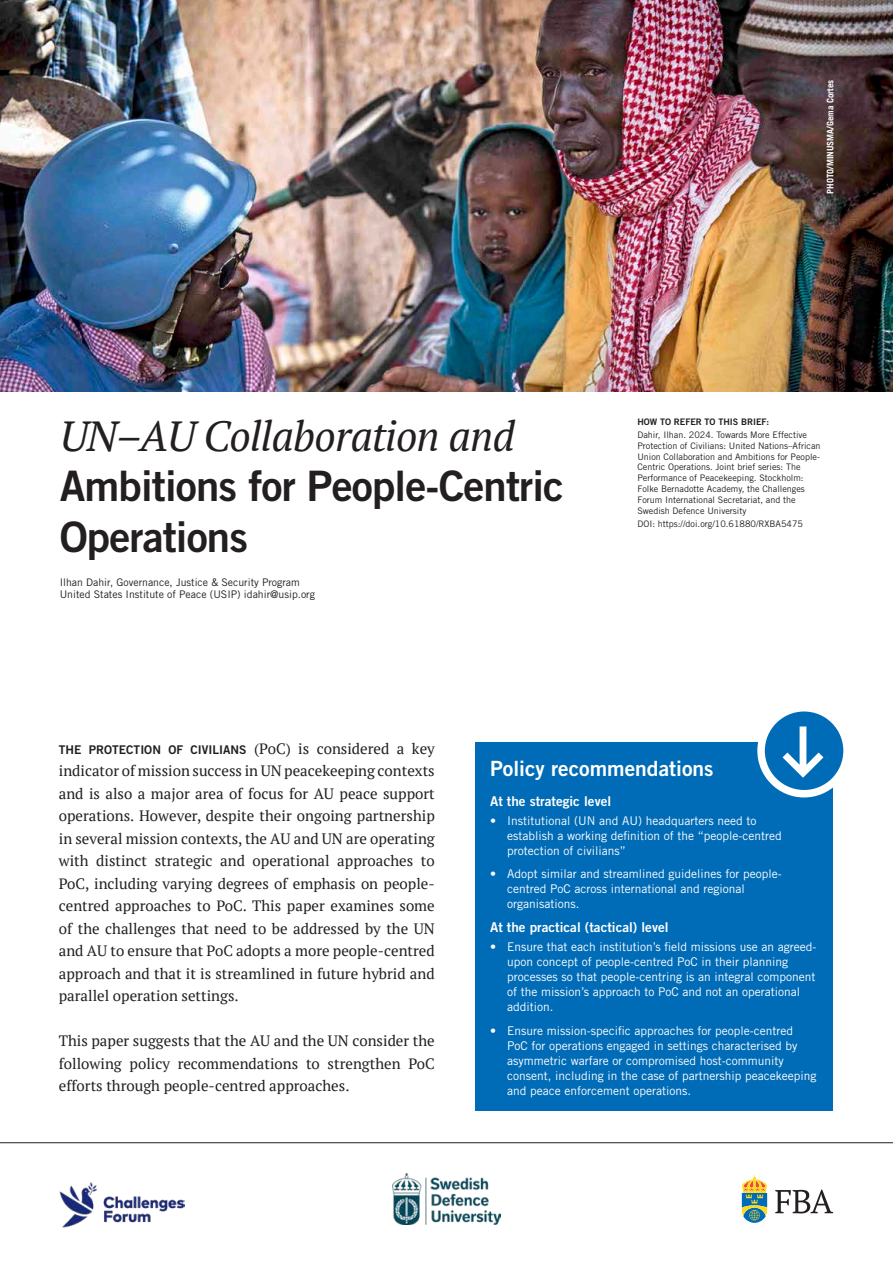
<style>
.page{position:relative;width:893px;height:1263px;background:#fff}
.page>*{position:absolute;margin:0;border:0;box-sizing:border-box;transform-origin:0 0}
.t1{font:42px/50.4px "Trade Gothic LT Std Bd 2";letter-spacing:-.02em;color:#231f20}
.t2{font:italic 42px "PT Serif";letter-spacing:-.02em;color:#231f20}
.t3{font:21px "Trade Gothic LT Std Bd 2";color:#fff}
.t4{font:15px/22.5px "PT Serif";color:#231f20;text-align:justify}
.t5{font:13.5px "Trade Gothic LT Std Bd 2";color:#fff}
.t6{font:12px/15px "Trade Gothic LT Std";color:#fff}
.t7{font:12px "Trade Gothic LT Std Bd 2";color:#231f20}
.t8{font:10.5px/12.6px "Trade Gothic LT Std";color:#231f20}
.t9{font:9px/10.8px "Trade Gothic LT Std";color:#231f20}
.t10{font:700 9px "Trade Gothic LT Std";color:#fff}
.t11{font:9px "Trade Gothic LT Std Bd 2";color:#231f20}
.s1{font-family:"PT Serif";font-size:15px}
</style>
<div class="page">
<hr style="left:0;top:1142px;width:893px;height:1px;background:#231f20">
<svg style="left:741px;top:1175px;width:26px;height:48px"></svg>
<svg style="left:775px;top:1190px;width:58px;height:23px"></svg>
<img style="left:59px;top:1182px;width:125px;height:46px">
<img style="left:392px;top:1173px;width:109px;height:51px">
<img style="left:0;top:0;width:893px;height:392px">
<div style="left:475px;top:742px;width:358px;height:368px;background:#006cb7"></div>
<svg style="left:761px;top:708px;width:86px;height:86px;fill:#006cb7"></svg>
<div style="left:757px;top:704px;width:94px;height:93px;border:8px solid #fff;border-radius:50%"></div>
<svg style="left:783px;top:726px;width:40px;height:52px"></svg>
<p class="t10" style="left:825px;top:194px;width:116px;rotate:-90deg">PHOTO/MINUSMA/Gema Cortes</p>
<h1 class="t2" style="left:60px;top:409px;width:457px">UN–AU Collaboration and</h1>
<h1 class="t1" style="left:60px;top:460px;width:506px">Ambitions for People-Centric<br>Operations</h1>
<p class="t8" style="left:60px;top:575px;width:257px">Ilhan Dahir, Governance, Justice &amp; Security Program<br>United States Institute of Peace (USIP) idahir@usip.org</p>
<p class="t11" style="left:637px;top:416px;width:133px">HOW TO REFER TO THIS BRIEF:</p>
<p class="t9" style="left:637px;top:429px;width:185px">Dahir, Ilhan. 2024. Towards More Effective Protection of Civilians: United Nations–African Union Collaboration and Ambitions for People-Centric Operations. Joint brief series: The Performance of Peacekeeping. Stockholm:<br>Folke Bernadotte Academy, the Challenges Forum International Secretariat, and the Swedish Defence University</p>
<p class="t9" style="left:637px;top:518px;width:167px">DOI: https://doi.org/10.61880/RXBA5475</p>
<p class="t7" style="left:59px;top:742px;width:377px">THE PROTECTION OF CIVILIANS <span class="s1">(PoC) is considered a key</span></p>
<p class="t4" style="left:59px;top:759px;width:378px">indicator of mission success in UN peacekeeping contexts and is also a major area of focus for AU peace support operations. However, despite their ongoing partnership in several mission contexts, the AU and UN are operating with distinct strategic and operational approaches to PoC, including varying degrees of emphasis on people&shy;centred approaches to PoC. This paper examines some of the challenges that need to be addressed by the UN and AU to ensure that PoC adopts a more people-centred approach and that it is streamlined in future hybrid and parallel operation settings.</p>
<p class="t4" style="left:59px;top:1029px;width:377px">This paper suggests that the AU and the UN consider the following policy recommendations to strengthen PoC efforts through people-centred approaches.</p>
<h2 class="t3" style="left:490px;top:755px;width:225px">Policy recommendations</h2>
<p class="t5" style="left:490px;top:792px;width:123px">At the strategic level</p>
<p class="t6" style="left:507px;top:813px;width:276px;text-indent:-17px">• Institutional (UN and AU) headquarters need to establish a working definition of the “people-centred protection of civilians”</p>
<p class="t6" style="left:507px;top:866px;width:276px;text-indent:-17px">• Adopt similar and streamlined guidelines for people&shy;centred PoC across international and regional organisations.</p>
<p class="t5" style="left:490px;top:918px;width:180px">At the practical (tactical) level</p>
<p class="t6" style="left:507px;top:939px;width:311px;text-indent:-17px">• Ensure that each institution’s field missions use an agreed&shy;upon concept of people-centred PoC in their planning processes so that people-centring is an integral component of the mission’s approach to PoC and not an operational addition.</p>
<p class="t6" style="left:507px;top:1023px;width:311px;text-indent:-17px">• Ensure mission-specific approaches for people-centred PoC for operations engaged in settings characterised by asymmetric warfare or compromised host-community consent, including in the case of partnership peacekeeping and peace enforcement operations.</p>
</div>
